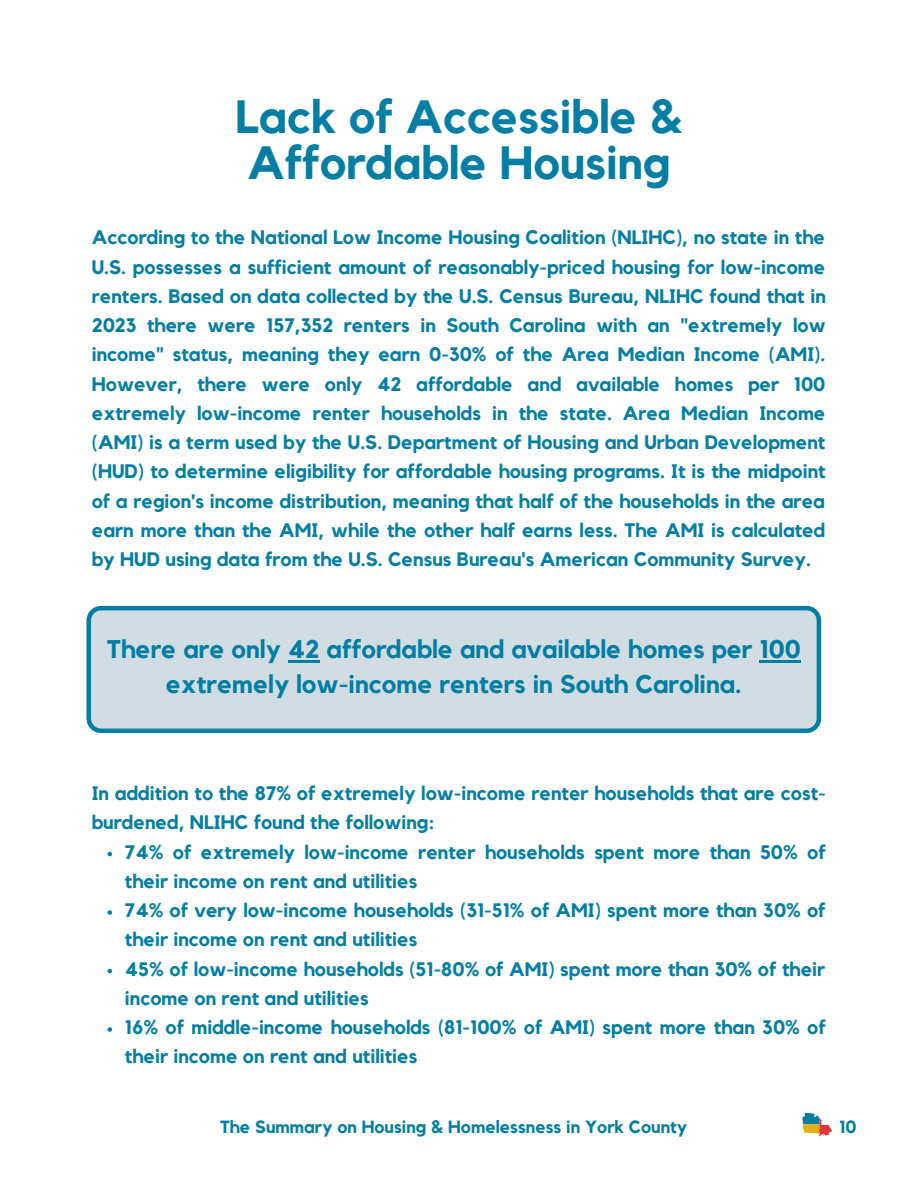
<style>
.page{position:relative;width:918px;height:1188px;background:#fff}
.page>*{position:absolute;margin:0;border:0;box-sizing:border-box;transform-origin:0 0}
.t1{font:700 46.5px/46.2px "Kollektif";color:#047ea4}
.t2{font:700 25.5px/34.8px "Kollektif";color:#017ea4;text-align:center}
.t3{font:700 19.5px/29.2px "Kollektif";color:#047ea4}
.t4{font:700 17.55px "Kollektif";color:#047ea4}
</style>
<div class="page">
<svg style="left:108px;top:852px;width:4px;height:4px"></svg>
<svg style="left:108px;top:910px;width:4px;height:5px"></svg>
<svg style="left:108px;top:969px;width:4px;height:4px"></svg>
<svg style="left:108px;top:1027px;width:4px;height:5px"></svg>
<img style="left:802px;top:1112px;width:31px;height:25px">
<svg style="left:87px;top:606px;width:734px;height:127px;background:#c1d5dd"></svg>
<hr style="left:288px;top:660px;width:32px;height:2px;background:#017ea4">
<hr style="left:759px;top:660px;width:42px;height:2px;background:#017ea4">
<p class="t1" style="left:236px;top:96px;width:448px">Lack of Accessible &amp;<br>Affordable Housing</p>
<p class="t3" style="left:92px;top:224px;width:736px;text-align:justify">According to the National Low Income Housing Coalition (NLIHC), no state in the U.S. possesses a sufficient amount of reasonably-priced housing for low-income renters. Based on data collected by the U.S. Census Bureau, NLIHC found that in 2023 there were 157,352 renters in South Carolina with an "extremely low income" status, meaning they earn 0-30% of the Area Median Income (AMI).<br>However, there were only 42 affordable and available homes per 100 extremely low-income renter households in the state. Area Median Income (AMI) is a term used by the U.S. Department of Housing and Urban Development (HUD) to determine eligibility for affordable housing programs. It is the midpoint of a region's income distribution, meaning that half of the households in the area earn more than the AMI, while the other half earns less. The AMI is calculated by HUD using data from the U.S. Census Bureau's American Community Survey.</p>
<p class="t2" style="left:107px;top:632px;width:695px">There are only 42 affordable and available homes per 100 extremely low-income renters in South Carolina.</p>
<p class="t3" style="left:92px;top:779px;width:736px">In addition to the 87% of extremely low-income renter households that are cost&shy;burdened, NLIHC found the following:</p>
<p class="t3" style="left:125px;top:838px;width:702px">74% of extremely low-income renter households spent more than 50% of their income on rent and utilities</p>
<p class="t3" style="left:125px;top:896px;width:702px">74% of very low-income households (31-51% of AMI) spent more than 30% of their income on rent and utilities</p>
<p class="t3" style="left:125px;top:955px;width:702px">45% of low-income households (51-80% of AMI) spent more than 30% of their income on rent and utilities</p>
<p class="t3" style="left:125px;top:1013px;width:702px">16% of middle-income households (81-100% of AMI) spent more than 30% of their income on rent and utilities</p>
<p class="t4" style="left:220px;top:1119px;width:469px">The Summary on Housing &amp; Homelessness in York County</p>
<p class="t4" style="left:839px;top:1119px;width:19px">10</p>
</div>
